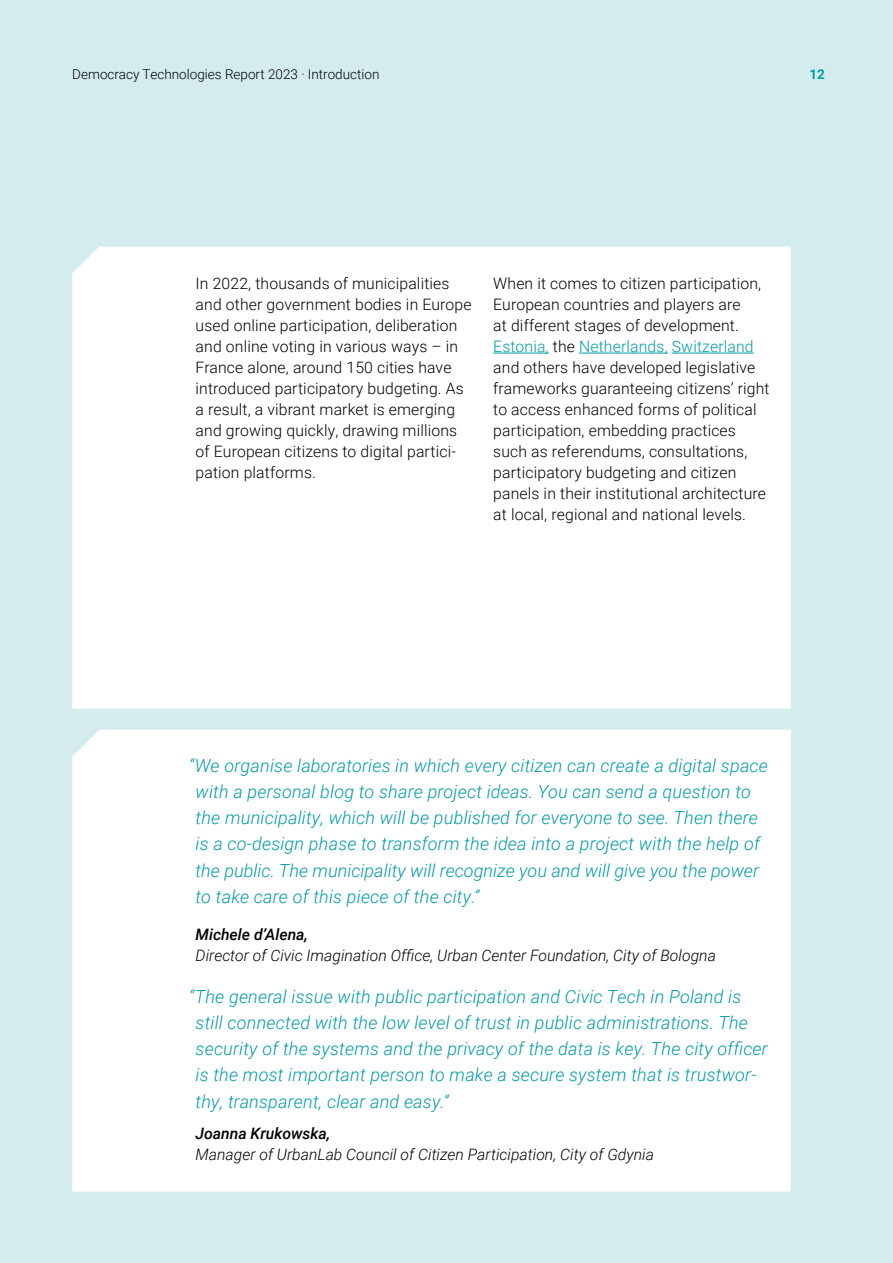
<style>
.page{position:relative;width:893px;height:1263px;background:#d5ecee}
.page>*{position:absolute;margin:0;border:0;box-sizing:border-box;transform-origin:0 0}
.Zitate_Rest_Einzug_1{font:italic 300 18px/26.2px "Roboto";letter-spacing:.01em;color:#009ba9}
.Zitate_1__Zeile_Ligh{font:italic 300 18px "Roboto";letter-spacing:.01em;color:#009ba9}
.Copy_Light_10_5_14{font:300 15.75px/21px "Roboto";letter-spacing:.01em;color:#000}
.Copy_Light_10_5_14-2{font:italic 300 15.75px/21px "Roboto";color:#000}
.t1{font:300 13.5px "Roboto";color:#000}
.t2{font:700 13.5px "Roboto";color:#009ba9}
.s1{color:#009ba9}
.s2{font-weight:500}
</style>
<div class="page">
<div style="left:72px;top:247px;width:719px;height:462px;background:#fff"></div>
<hr style="left:493px;top:353px;width:56px;height:1px;background:#009ba9">
<hr style="left:579px;top:353px;width:89px;height:1px;background:#009ba9">
<hr style="left:672px;top:353px;width:82px;height:1px;background:#009ba9">
<div style="left:72px;top:730px;width:719px;height:462px;background:#fff"></div>
<p class="t1" style="left:72px;top:64px;width:309px">Democracy Technologies Report 2023 · Introduction</p>
<p class="t2" style="left:809px;top:64px;width:17px">12</p>
<p class="Copy_Light_10_5_14" style="left:196px;top:272px;width:277px">In 2022, thousands of municipalities and other government bodies in Europe used online participation, deliberation and online voting in various ways – in France alone, around 150 cities have introduced participatory budgeting. As a result, a vibrant market is emerging and growing quickly, drawing millions of European citizens to digital partici&shy;pation platforms.</p>
<p class="Copy_Light_10_5_14" style="left:493px;top:272px;width:278px">When it comes to citizen participation, European countries and players are<br>at different stages of development.<br><span class="s1">Estonia,</span> the <span class="s1">Netherlands, Switzerland </span>and others have developed legislative frameworks guaranteeing citizens’ right to access enhanced forms of political participation, embedding practices such as referendums, consultations, participatory budgeting and citizen panels in their institutional architecture at local, regional and national levels.</p>
<p class="Zitate_1__Zeile_Ligh" style="left:189px;top:753px;width:580px">“We organise laboratories in which every citizen can create a digital space</p>
<p class="Zitate_Rest_Einzug_1" style="left:196px;top:778px;width:566px">with a personal blog to share project ideas. You can send a question to the municipality, which will be published for everyone to see. Then there is a co-design phase to transform the idea into a project with the help of the public. The municipality will recognize you and will give you the power to take care of this piece of the city.”</p>
<p class="Copy_Light_10_5_14-2" style="left:196px;top:923px;width:522px"><span class="s2">Michele d’Alena,<br></span>Director of Civic Imagination Office, Urban Center Foundation, City of Bologna</p>
<p class="Zitate_1__Zeile_Ligh" style="left:189px;top:984px;width:554px">“The general issue with public participation and Civic Tech in Poland is</p>
<p class="Zitate_Rest_Einzug_1" style="left:196px;top:1009px;width:574px">still connected with the low level of trust in public administrations. The security of the systems and the privacy of the data is key. The city officer is the most important person to make a secure system that is trustwor&shy;thy, transparent, clear and easy.”</p>
<p class="Copy_Light_10_5_14-2" style="left:196px;top:1122px;width:460px"><span class="s2">Joanna Krukowska,<br></span>Manager of UrbanLab Council of Citizen Participation, City of Gdynia</p>
</div>
